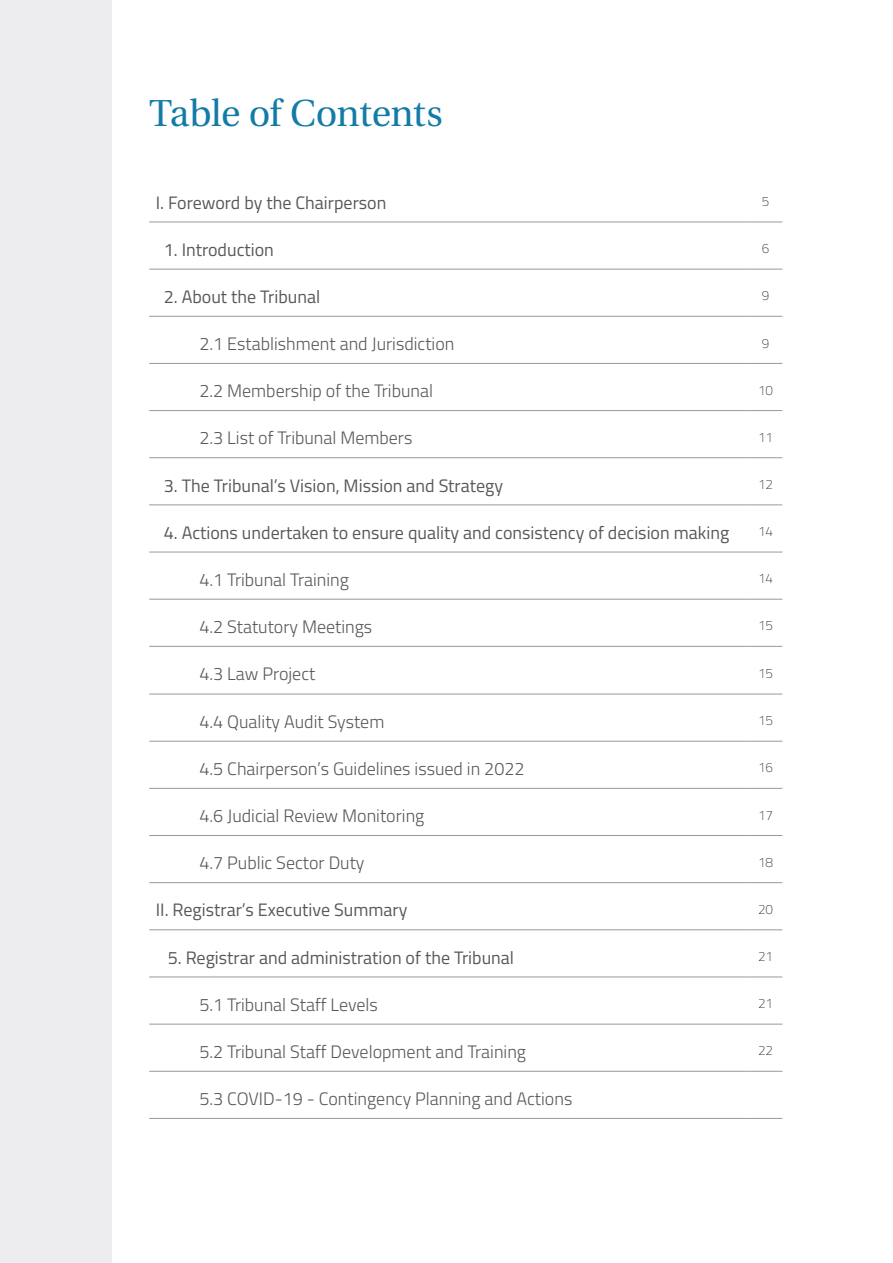
<style>
.page{position:relative;width:893px;height:1263px;background:#fff}
.page>*{position:absolute;margin:0;border:0;box-sizing:border-box;transform-origin:0 0}
.Headline_2__Left_Ali{font:37.5px "Heuristica";letter-spacing:-.015em;color:#127ca7}
.t1{font:300 18px "Titillium Web";color:#57585a}
.t2{font:18px "Titillium Web";color:#57585a}
._6_pt{font:200 13.5px "Titillium Web";color:#231f20}
</style>
<div class="page">
<hr style="left:149px;top:222px;width:600px;height:1px;background:#97999c">
<hr style="left:749px;top:222px;width:33px;height:1px;background:#97999c">
<hr style="left:149px;top:269px;width:600px;height:1px;background:#97999c">
<hr style="left:749px;top:269px;width:33px;height:1px;background:#97999c">
<hr style="left:149px;top:316px;width:600px;height:1px;background:#97999c">
<hr style="left:749px;top:316px;width:33px;height:1px;background:#97999c">
<hr style="left:149px;top:363px;width:600px;height:1px;background:#97999c">
<hr style="left:749px;top:363px;width:33px;height:1px;background:#97999c">
<hr style="left:149px;top:410px;width:600px;height:1px;background:#97999c">
<hr style="left:749px;top:410px;width:33px;height:1px;background:#97999c">
<hr style="left:149px;top:457px;width:600px;height:1px;background:#97999c">
<hr style="left:749px;top:457px;width:33px;height:1px;background:#97999c">
<hr style="left:149px;top:504px;width:600px;height:1px;background:#97999c">
<hr style="left:749px;top:504px;width:33px;height:1px;background:#97999c">
<hr style="left:149px;top:552px;width:600px;height:1px;background:#97999c">
<hr style="left:749px;top:552px;width:33px;height:1px;background:#97999c">
<hr style="left:149px;top:599px;width:600px;height:1px;background:#97999c">
<hr style="left:749px;top:599px;width:33px;height:1px;background:#97999c">
<hr style="left:149px;top:646px;width:600px;height:1px;background:#97999c">
<hr style="left:749px;top:646px;width:33px;height:1px;background:#97999c">
<hr style="left:149px;top:694px;width:600px;height:1px;background:#97999c">
<hr style="left:749px;top:694px;width:33px;height:1px;background:#97999c">
<hr style="left:149px;top:741px;width:600px;height:1px;background:#97999c">
<hr style="left:149px;top:788px;width:600px;height:1px;background:#97999c">
<hr style="left:149px;top:835px;width:600px;height:1px;background:#97999c">
<hr style="left:149px;top:882px;width:600px;height:1px;background:#97999c">
<hr style="left:149px;top:929px;width:600px;height:1px;background:#97999c">
<hr style="left:149px;top:976px;width:600px;height:1px;background:#97999c">
<hr style="left:149px;top:1024px;width:600px;height:1px;background:#97999c">
<hr style="left:149px;top:1071px;width:600px;height:1px;background:#97999c">
<hr style="left:149px;top:1118px;width:600px;height:1px;background:#97999c">
<hr style="left:749px;top:741px;width:33px;height:1px;background:#97999c">
<hr style="left:749px;top:788px;width:33px;height:1px;background:#97999c">
<hr style="left:749px;top:835px;width:33px;height:1px;background:#97999c">
<hr style="left:749px;top:882px;width:33px;height:1px;background:#97999c">
<hr style="left:749px;top:929px;width:33px;height:1px;background:#97999c">
<hr style="left:749px;top:976px;width:33px;height:1px;background:#97999c">
<hr style="left:749px;top:1024px;width:33px;height:1px;background:#97999c">
<hr style="left:749px;top:1071px;width:33px;height:1px;background:#97999c">
<hr style="left:749px;top:1118px;width:33px;height:1px;background:#97999c">
<div style="left:0;top:0;width:112px;height:1263px;background:#ededef"></div>
<p class="Headline_2__Left_Ali" style="left:149px;top:84px;width:295px">Table of Contents</p>
<h2 class="t2" style="left:156px;top:189px;width:232px">I. Foreword by the Chairperson</h2>
<p class="_6_pt" style="left:762px;top:192px;width:9px">5</p>
<h2 class="t2" style="left:164px;top:236px;width:112px">1. Introduction</h2>
<p class="_6_pt" style="left:762px;top:239px;width:9px">6</p>
<h2 class="t2" style="left:164px;top:283px;width:158px">2. About the Tribunal</h2>
<p class="_6_pt" style="left:762px;top:286px;width:9px">9</p>
<h2 class="t1" style="left:199px;top:331px;width:257px">2.1 Establishment and Jurisdiction</h2>
<p class="_6_pt" style="left:762px;top:333px;width:9px">9</p>
<h2 class="t1" style="left:199px;top:378px;width:235px">2.2 Membership of the Tribunal</h2>
<p class="_6_pt" style="left:758px;top:380px;width:17px">10</p>
<h2 class="t1" style="left:199px;top:425px;width:214px">2.3 List of Tribunal Members</h2>
<p class="_6_pt" style="left:758px;top:427px;width:17px">11</p>
<h2 class="t2" style="left:164px;top:472px;width:341px">3. The Tribunal’s Vision, Mission and Strategy</h2>
<p class="_6_pt" style="left:758px;top:475px;width:17px">12</p>
<h2 class="t2" style="left:164px;top:519px;width:567px">4. Actions undertaken to ensure quality and consistency of decision making</h2>
<p class="_6_pt" style="left:758px;top:522px;width:17px">14</p>
<h2 class="t1" style="left:199px;top:566px;width:151px">4.1 Tribunal Training</h2>
<p class="_6_pt" style="left:758px;top:569px;width:17px">14</p>
<h2 class="t1" style="left:199px;top:614px;width:174px">4.2 Statutory Meetings</h2>
<p class="_6_pt" style="left:758px;top:616px;width:17px">15</p>
<h2 class="t1" style="left:199px;top:661px;width:117px">4.3 Law Project</h2>
<p class="_6_pt" style="left:758px;top:663px;width:17px">15</p>
<h2 class="t1" style="left:199px;top:708px;width:186px">4.4 Quality Audit System</h2>
<p class="_6_pt" style="left:758px;top:711px;width:17px">15</p>
<h2 class="t1" style="left:199px;top:756px;width:327px">4.5 Chairperson’s Guidelines issued in 2022</h2>
<p class="_6_pt" style="left:758px;top:758px;width:17px">16</p>
<h2 class="t1" style="left:199px;top:803px;width:226px">4.6 Judicial Review Monitoring</h2>
<p class="_6_pt" style="left:758px;top:805px;width:17px">17</p>
<h2 class="t1" style="left:199px;top:850px;width:167px">4.7 Public Sector Duty</h2>
<p class="_6_pt" style="left:758px;top:852px;width:17px">18</p>
<h2 class="t2" style="left:156px;top:897px;width:253px">II. Registrar’s Executive Summary</h2>
<p class="_6_pt" style="left:758px;top:899px;width:17px">20</p>
<h2 class="t2" style="left:168px;top:944px;width:348px">5. Registrar and administration of the Tribunal</h2>
<p class="_6_pt" style="left:758px;top:947px;width:17px">21</p>
<h2 class="t1" style="left:199px;top:991px;width:180px">5.1 Tribunal Staff Levels</h2>
<p class="_6_pt" style="left:758px;top:994px;width:17px">21</p>
<h2 class="t1" style="left:199px;top:1038px;width:328px">5.2 Tribunal Staff Development and Training</h2>
<p class="_6_pt" style="left:758px;top:1041px;width:17px">22</p>
<h2 class="t1" style="left:199px;top:1086px;width:374px">5.3 COVID-19 - Contingency Planning and Actions</h2>
</div>
